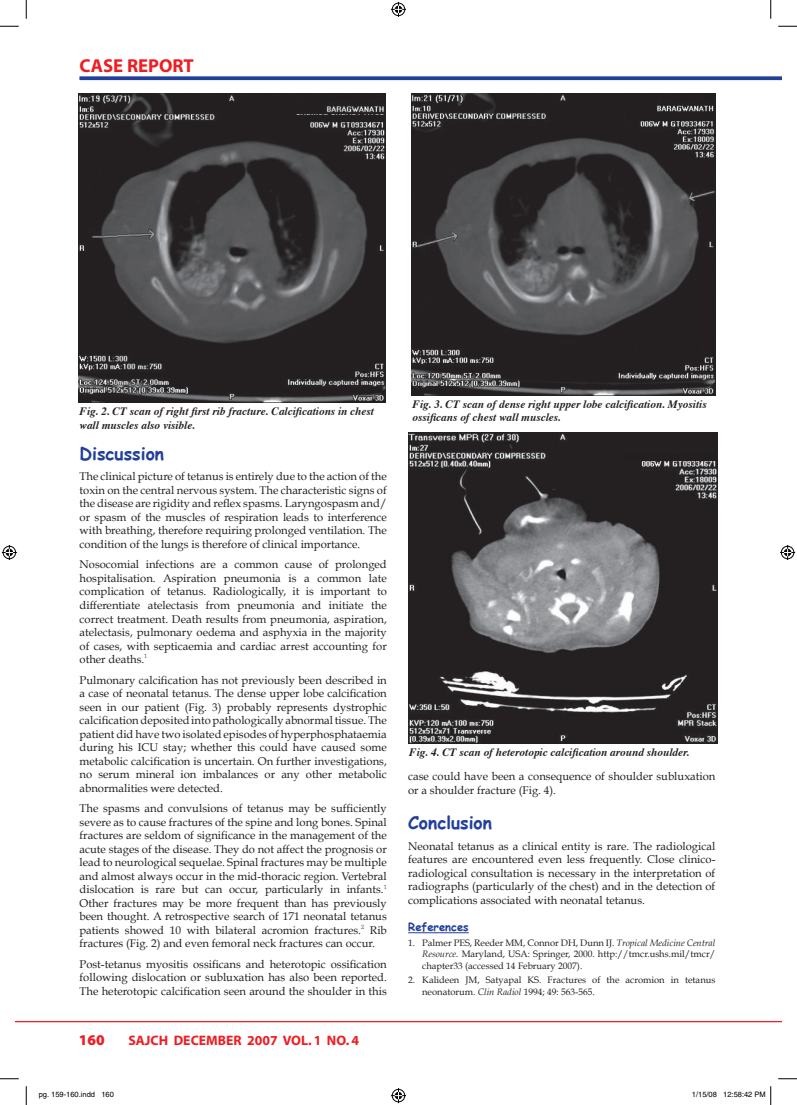
<style>
.page{position:relative;width:797px;height:1105px;background:#fff}
.page>*{position:absolute;margin:0;border:0;box-sizing:border-box;transform-origin:0 0}
.t1{font:700 18.75px "Myriad";color:#ee1d23}
.t2{font:700 17.5px "Comic Sans MS";color:#223f99}
.t3{font:900 15px "Myriad Pro";color:#ee1d23}
.t4{font:700 13.75px "Myriad";color:#ee1d23}
.t5{font:11.25px/13.5px "Book Antiqua";color:#231f20;text-align:justify}
.t6{font:italic 700 11.25px/13.5px "Times";color:#231f20}
.t7{font:700 11.25px "Comic Sans MS";color:#223f99}
.t8{font:9.38px/11.2px "Book Antiqua";color:#231f20;text-align:justify}
.t9{font:7.5px "Helvetica";color:#000}
.s1{font-style:italic}
</style>
<div class="page">
<hr style="left:16px;top:1021px;width:765px;height:1px;background:#ee1d23">
<svg style="left:79px;top:76px;width:702px;height:4px;background:#354fa2"></svg>
<hr style="left:408px;top:932px;width:61px;height:1px;background:#223f99">
<img style="left:79px;top:94px;width:306px;height:309px">
<div style="left:296px;top:115px;width:88px;height:7px;background:#231f20"></div>
<img style="left:412px;top:93px;width:303px;height:303px">
<div style="left:625px;top:112px;width:88px;height:9px;background:#231f20"></div>
<img style="left:409px;top:433px;width:308px;height:310px">
<div style="left:625px;top:452px;width:91px;height:9px;background:#231f20"></div>
<svg style="left:0;top:25px;width:19px;height:2px"></svg>
<svg style="left:778px;top:25px;width:19px;height:2px"></svg>
<svg style="left:0;top:1078px;width:19px;height:1px"></svg>
<svg style="left:778px;top:1078px;width:19px;height:1px"></svg>
<svg style="left:25px;top:0;width:2px;height:19px"></svg>
<svg style="left:25px;top:1086px;width:2px;height:19px"></svg>
<svg style="left:770px;top:0;width:1px;height:19px"></svg>
<svg style="left:391px;top:2px;width:15px;height:15px"></svg>
<svg style="left:391px;top:1088px;width:15px;height:15px"></svg>
<svg style="left:2px;top:545px;width:15px;height:15px"></svg>
<svg style="left:780px;top:545px;width:15px;height:15px"></svg>
<svg style="left:770px;top:1086px;width:1px;height:19px"></svg>
<h1 class="t1" style="left:79px;top:56px;width:116px">CASE REPORT</h1>
<p class="t6" style="left:79px;top:405px;width:296px">Fig. 2. CT scan of right first rib fracture. Calcifications in chest wall muscles also visible.</p>
<p class="t6" style="left:412px;top:398px;width:296px">Fig. 3. CT scan of dense right upper lobe calcification. Myositis ossificans of chest wall muscles.</p>
<h2 class="t2" style="left:80px;top:440px;width:86px">Discussion</h2>
<p class="t5" style="left:80px;top:470px;width:309px">The clinical picture of tetanus is entirely due to the action of the toxin on the central nervous system. The characteristic signs of the disease are rigidity and reflex spasms. Laryngospasm and/ or spasm of the muscles of respiration leads to interference with breathing, therefore requiring prolonged ventilation. The condition of the lungs is therefore of clinical importance.</p>
<p class="t5" style="left:80px;top:558px;width:309px">Nosocomial infections are a common cause of prolonged hospitalisation. Aspiration pneumonia is a common late complication of tetanus. Radiologically, it is important to differentiate atelectasis from pneumonia and initiate the correct treatment. Death results from pneumonia, aspiration, atelectasis, pulmonary oedema and asphyxia in the majority of cases, with septicaemia and cardiac arrest accounting for other deaths.<sup>1</sup></p>
<p class="t5" style="left:80px;top:673px;width:309px">Pulmonary calcification has not previously been described in a case of neonatal tetanus. The dense upper lobe calcification seen in our patient (Fig. 3) probably represents dystrophic calcification deposited into pathologically abnormal tissue. The patient did have two isolated episodes of hyperphosphataemia during his ICU stay; whether this could have caused some metabolic calcification is uncertain. On further investigations, no serum mineral ion imbalances or any other metabolic abnormalities were detected.</p>
<p class="t5" style="left:80px;top:802px;width:309px">The spasms and convulsions of tetanus may be sufficiently severe as to cause fractures of the spine and long bones. Spinal fractures are seldom of significance in the management of the acute stages of the disease. They do not affect the prognosis or lead to neurological sequelae. Spinal fractures may be multiple and almost always occur in the mid-thoracic region. Vertebral dislocation is rare but can occur, particularly in infants.<sup>1<br></sup>Other fractures may be more frequent than has previously been thought. A retrospective search of 171 neonatal tetanus patients showed 10 with bilateral acromion fractures.<sup>2</sup> Rib fractures (Fig. 2) and even femoral neck fractures can occur.</p>
<p class="t5" style="left:80px;top:957px;width:309px">Post-tetanus myositis ossificans and heterotopic ossification following dislocation or subluxation has also been reported.<br>The heterotopic calcification seen around the shoulder in this</p>
<h3 class="t3" style="left:79px;top:1029px;width:27px">160</h3>
<p class="t4" style="left:128px;top:1033px;width:232px">SAJCH DECEMBER 2007 VOL. 1 NO. 4</p>
<p class="t6" style="left:409px;top:746px;width:282px">Fig. 4. CT scan of heterotopic calcification around shoulder.</p>
<p class="t5" style="left:408px;top:770px;width:309px">case could have been a consequence of shoulder subluxation or a shoulder fracture (Fig. 4).</p>
<h2 class="t2" style="left:408px;top:810px;width:85px">Conclusion</h2>
<p class="t5" style="left:408px;top:839px;width:309px">Neonatal tetanus as a clinical entity is rare. The radiological features are encountered even less frequently. Close clinico&shy;radiological consultation is necessary in the interpretation of radiographs (particularly of the chest) and in the detection of complications associated with neonatal tetanus.</p>
<p class="t7" style="left:408px;top:919px;width:62px">References</p>
<p class="t8" style="left:422px;top:937px;width:295px;text-indent:-14px">1. Palmer PES, Reeder MM, Connor DH, Dunn IJ. <span class="s1">Tropical Medicine Central Resource.</span> Maryland, USA: Springer, 2000. http://tmcr.ushs.mil/tmcr/ chapter33 (accessed 14 February 2007).</p>
<p class="t8" style="left:422px;top:974px;width:295px;text-indent:-14px">2. Kalideen JM, Satyapal KS. Fractures of the acromion in tetanus neonatorum. <span class="s1">Clin Radiol</span> 1994; 49: 563-565.</p>
<p class="t9" style="left:39px;top:1090px;width:77px">pg. 159-160.indd 160</p>
<p class="t9" style="left:692px;top:1090px;width:75px">1/15/08 12:58:42 PM</p>
</div>
